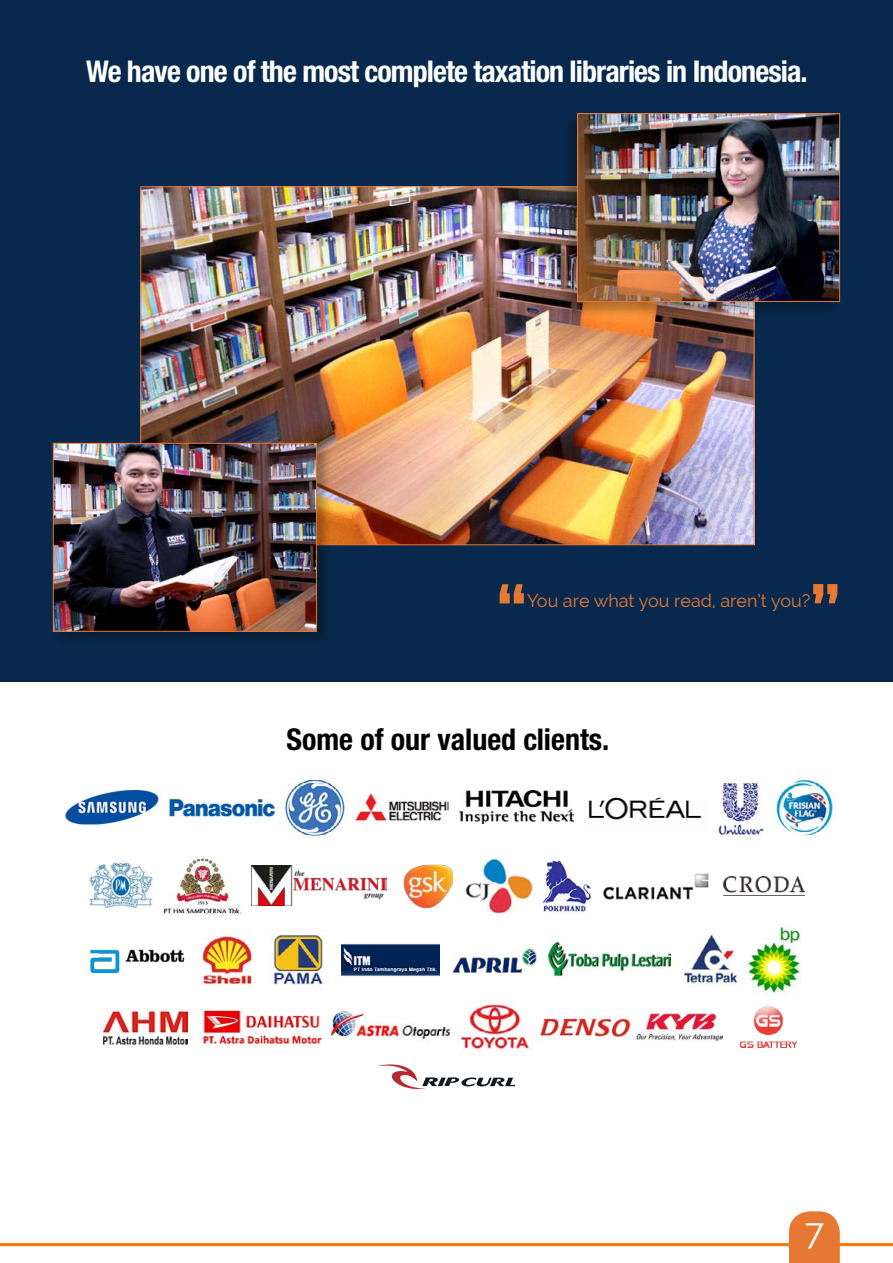
<style>
.page{position:relative;width:893px;height:1263px;background:#fff}
.page>*{position:absolute;margin:0;border:0;box-sizing:border-box;transform-origin:0 0}
.t1{font:700 75px "Raleway";color:#e67833}
.t2{font:36px "Raleway";color:#fff}
.t3{font:700 condensed 30px "Helvetica Neue";letter-spacing:-.03em;color:#fff}
.t4{font:700 condensed 30px "Helvetica Neue";color:#000}
.t5{font:18px "Raleway";color:#e67833}
</style>
<div class="page">
<hr style="left:0;top:1243px;width:893px;height:3px;background:#f77a05">
<svg style="left:789px;top:1211px;width:51px;height:52px"></svg>
<div style="left:0;top:0;width:893px;height:682px;background:#08294d"></div>
<img style="left:143px;top:189px;width:609px;height:354px">
<div style="left:561px;top:112px;width:281px;height:207px;background:#000;opacity:.3"></div>
<img style="left:579px;top:115px;width:259px;height:185px">
<div style="left:577px;top:113px;width:263px;height:189px;border:1px solid #e67833"></div>
<div style="left:51px;top:441px;width:282px;height:207px;background:#000;opacity:.3"></div>
<img style="left:55px;top:445px;width:260px;height:184px">
<div style="left:53px;top:443px;width:264px;height:188px;border:1px solid #e67833"></div>
<img style="left:739px;top:1006px;width:59px;height:43px">
<img style="left:540px;top:1015px;width:91px;height:28px">
<img style="left:103px;top:1003px;width:84px;height:42px">
<img style="left:201px;top:1010px;width:121px;height:39px">
<img style="left:322px;top:999px;width:210px;height:53px">
<img style="left:637px;top:1013px;width:85px;height:28px">
<svg style="left:377px;top:1064px;width:138px;height:25px"></svg>
<img style="left:65px;top:789px;width:94px;height:36px">
<img style="left:718px;top:783px;width:48px;height:55px">
<img style="left:165px;top:798px;width:111px;height:24px">
<img style="left:776px;top:779px;width:58px;height:57px">
<img style="left:588px;top:797px;width:114px;height:23px">
<img style="left:356px;top:793px;width:93px;height:31px">
<img style="left:284px;top:779px;width:62px;height:58px">
<img style="left:459px;top:791px;width:115px;height:33px">
<img style="left:543px;top:857px;width:49px;height:58px">
<img style="left:163px;top:856px;width:78px;height:59px">
<img style="left:474px;top:857px;width:66px;height:57px">
<img style="left:603px;top:873px;width:106px;height:27px">
<img style="left:89px;top:858px;width:64px;height:54px">
<img style="left:252px;top:866px;width:131px;height:40px">
<img style="left:383px;top:864px;width:91px;height:45px">
<img style="left:724px;top:877px;width:80px;height:16px">
<img style="left:548px;top:938px;width:122px;height:39px">
<img style="left:270px;top:930px;width:57px;height:59px">
<img style="left:198px;top:931px;width:55px;height:55px">
<img style="left:681px;top:934px;width:60px;height:52px">
<img style="left:747px;top:924px;width:54px;height:72px">
<img style="left:342px;top:943px;width:98px;height:34px">
<img style="left:90px;top:949px;width:95px;height:25px">
<img style="left:452px;top:948px;width:85px;height:25px">
<p class="t3" style="left:86px;top:46px;width:723px">We have one of the most complete taxation libraries in Indonesia.</p>
<h1 class="t1" style="left:495px;top:570px;width:34px">“</h1>
<h1 class="t1" style="left:842px;top:618px;width:34px;rotate:-180deg">“</h1>
<p class="t5" style="left:527px;top:590px;width:285px">You are what you read, aren’t you?</p>
<p class="t4" style="left:287px;top:714px;width:324px">Some of our valued clients.</p>
<p class="t2" style="left:804px;top:1211px;width:21px">7</p>
</div>
